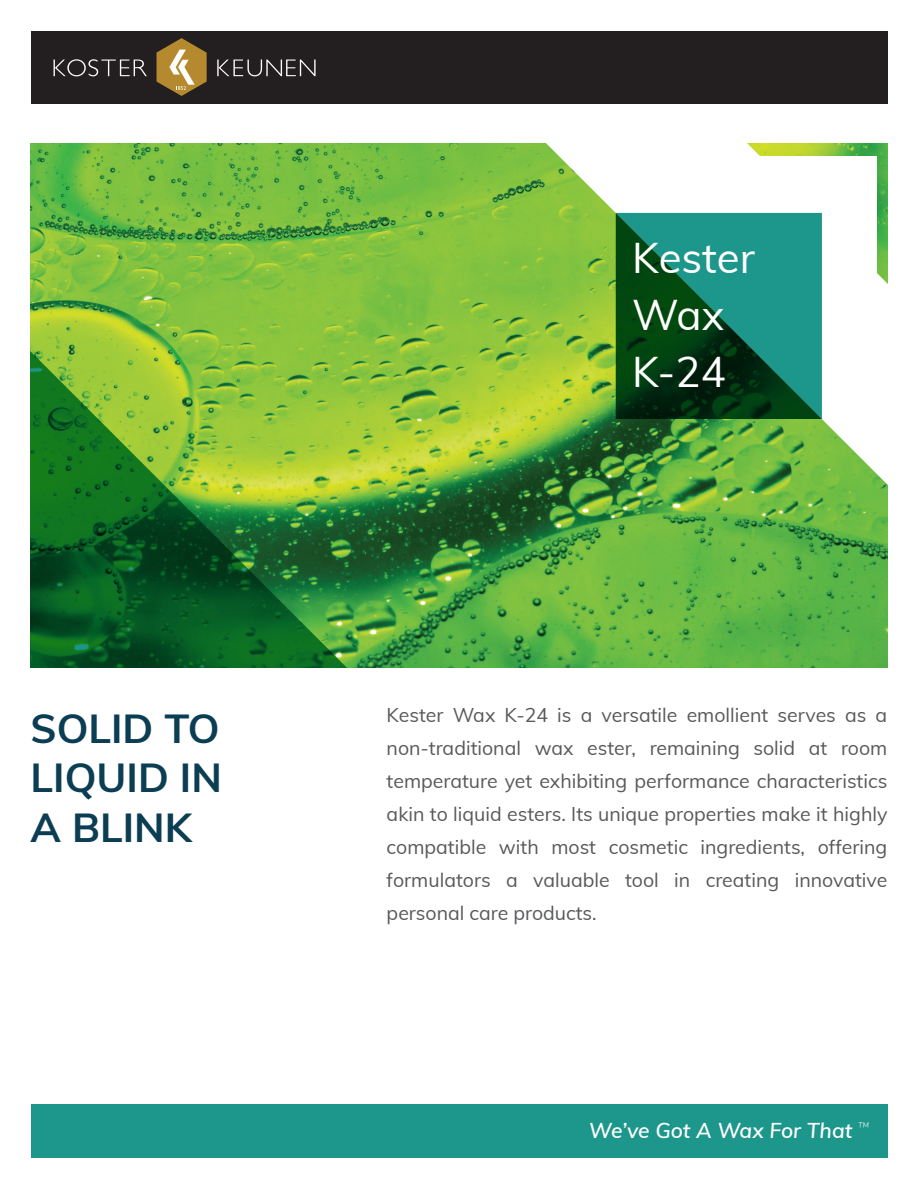
<style>
.page{position:relative;width:918px;height:1188px;background:#fff}
.page>*{position:absolute;margin:0;border:0;box-sizing:border-box;transform-origin:0 0}
.t1{font:42px/57px "Muli";color:#fff}
.t2{font:700 40.5px/49.5px "Muli";color:#0b3d53;text-align:justify}
.t3{font:italic 600 21px "Muli";color:#fff}
.t4{font:19.5px/33px "Muli";color:#57585a;text-align:justify}
</style>
<div class="page">
<img style="left:31px;top:144px;width:856px;height:523px">
<svg style="left:529px;top:31px;width:359px;height:484px"></svg>
<div style="left:727px;top:156px;width:150px;height:150px;background:#fff"></div>
<svg style="left:616px;top:213px;width:206px;height:206px;background:#0e674d"></svg>
<div style="left:31px;top:1104px;width:856px;height:54px;background:#1d978b"></div>
<svg style="left:31px;top:338px;width:333px;height:329px;background:#478d2e"></svg>
<div style="left:31px;top:31px;width:856px;height:73px;background:#231f20"></div>
<svg style="left:54px;top:59px;width:93px;height:17px"></svg>
<svg style="left:217px;top:60px;width:99px;height:16px"></svg>
<svg style="left:157px;top:38px;width:50px;height:58px"></svg>
<h2 class="t2" style="left:31px;top:702px;width:193px">SOLID TO LIQUID IN A BLINK</h2>
<h1 class="t1" style="left:632px;top:227px;width:124px">Kester<br>Wax<br>K-24</h1>
<p class="t4" style="left:387px;top:697px;width:502px">Kester Wax K-24 is a versatile emollient serves as a non-traditional wax ester, remaining solid at room temperature yet exhibiting performance characteristics akin to liquid esters. Its unique properties make it highly compatible with most cosmetic ingredients, offering formulators a valuable tool in creating innovative personal care products.</p>
<p class="t3" style="left:589px;top:1115px;width:282px">We’ve Got A Wax For That <sup>™</sup></p>
</div>
